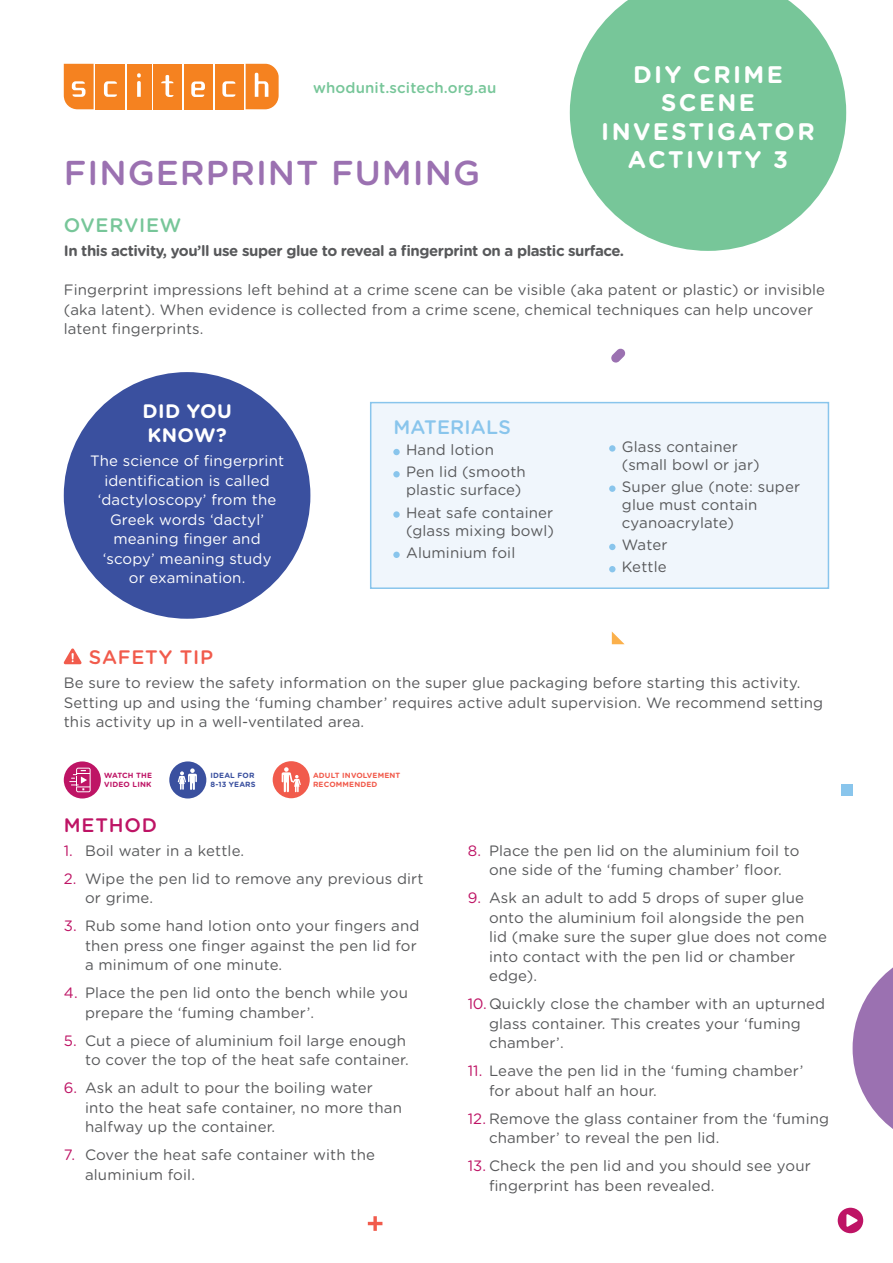
<style>
.page{position:relative;width:893px;height:1263px;background:#fff}
.page>*{position:absolute;margin:0;border:0;box-sizing:border-box;transform-origin:0 0}
.t1{font:500 34.5px "Gotham Rounded";letter-spacing:.03em;color:#9b71b1}
.t2{font:700 24px/28.5px "Gotham Rounded";letter-spacing:.1em;color:#fff;text-align:center}
.t3{font:700 19.5px/24px "Gotham Rounded";letter-spacing:.02em;color:#fff}
.t4{font:500 19.5px "Gotham Rounded";letter-spacing:.01em;color:#89c5ec}
.t5{font:500 19.5px "Gotham Rounded";letter-spacing:.04em;color:#f15b4c}
.t6{font:500 19.5px "Gotham Rounded";letter-spacing:.04em;color:#77c699}
.t7{font:500 19.5px "Gotham Rounded";letter-spacing:.04em;color:#be1465}
.t8{font:15px/19.5px "Gotham Rounded";letter-spacing:.01em;color:#58595b}
.t9{font:15px/19.5px "Gotham Rounded";letter-spacing:.01em;color:#fff;text-align:center}
.t10{font:700 15px "Gotham Rounded";letter-spacing:-.03em;color:#58595b}
.t11{font:500 15px "Gotham Rounded";letter-spacing:.01em;color:#77c699}
.t12{font:700 7.5px/9px "Gotham Rounded";letter-spacing:.02em;color:#f15b4c}
.t13{font:700 7.5px/9px "Gotham Rounded";letter-spacing:.02em;color:#be1465}
.t14{font:700 7.5px/9px "Gotham Rounded";letter-spacing:.02em;color:#3a509f}
.s1{color:#be1465}
</style>
<div class="page">
<div style="left:370px;top:402px;width:459px;height:187px;background:#f0f6fc;border:2px solid #89c5ec"></div>
<div style="left:393px;top:449px;width:7px;height:6px;background:#89c5ec;border-radius:50%"></div>
<div style="left:393px;top:471px;width:7px;height:6px;background:#89c5ec;border-radius:50%"></div>
<div style="left:393px;top:511px;width:7px;height:7px;background:#89c5ec;border-radius:50%"></div>
<div style="left:393px;top:552px;width:7px;height:6px;background:#89c5ec;border-radius:50%"></div>
<div style="left:609px;top:445px;width:6px;height:7px;background:#89c5ec;border-radius:50%"></div>
<div style="left:609px;top:485px;width:6px;height:7px;background:#89c5ec;border-radius:50%"></div>
<svg style="left:609px;top:544px;width:6px;height:6px"></svg>
<svg style="left:609px;top:566px;width:6px;height:6px"></svg>
<svg style="left:570px;top:0;width:276px;height:251px;fill:#77c699"></svg>
<div style="left:96px;top:64px;width:29px;height:45px;background:#f58220"></div>
<div style="left:127px;top:64px;width:24px;height:45px;background:#f58220"></div>
<div style="left:154px;top:64px;width:28px;height:45px;background:#f58220"></div>
<div style="left:184px;top:64px;width:28px;height:45px;background:#f58220"></div>
<div style="left:215px;top:64px;width:28px;height:45px;background:#f58220"></div>
<svg style="left:64px;top:64px;width:30px;height:45px"></svg>
<svg style="left:104px;top:81px;width:13px;height:16px"></svg>
<svg style="left:137px;top:73px;width:4px;height:24px"></svg>
<svg style="left:161px;top:75px;width:12px;height:22px"></svg>
<svg style="left:246px;top:64px;width:33px;height:45px"></svg>
<svg style="left:222px;top:81px;width:13px;height:16px"></svg>
<svg style="left:191px;top:81px;width:14px;height:16px"></svg>
<svg style="left:64px;top:648px;width:18px;height:16px"></svg>
<div style="left:64px;top:372px;width:246px;height:247px;background:#3a509f;border-radius:50%"></div>
<svg style="left:612px;top:631px;width:13px;height:13px"></svg>
<svg style="left:368px;top:1216px;width:14px;height:15px"></svg>
<svg style="left:611px;top:348px;width:15px;height:15px"></svg>
<div style="left:841px;top:784px;width:12px;height:12px;background:#89c5ec"></div>
<svg style="left:853px;top:967px;width:40px;height:162px"></svg>
<div style="left:838px;top:1208px;width:25px;height:25px;background:#be1465;border-radius:50%"></div>
<svg style="left:846px;top:1214px;width:11px;height:13px"></svg>
<div style="left:64px;top:761px;width:37px;height:37px;background:#be1465;border-radius:50%"></div>
<svg style="left:69px;top:768px;width:22px;height:24px"></svg>
<div style="left:273px;top:761px;width:37px;height:37px;background:#f15b4c;border-radius:50%"></div>
<svg style="left:282px;top:767px;width:19px;height:25px"></svg>
<div style="left:169px;top:761px;width:37px;height:37px;background:#3a509f;border-radius:50%"></div>
<svg style="left:178px;top:768px;width:19px;height:22px"></svg>
<p class="t11" style="left:313px;top:77px;width:185px">whodunit.scitech.org.au</p>
<h1 class="t1" style="left:64px;top:148px;width:418px">FINGERPRINT FUMING</h1>
<h2 class="t2" style="left:601px;top:59px;width:215px">DIY CRIME<br>SCENE<br>INVESTIGATOR<br>ACTIVITY 3</h2>
<h3 class="t6" style="left:64px;top:212px;width:119px">OVERVIEW</h3>
<p class="t10" style="left:64px;top:240px;width:562px">In this activity, you’ll use super glue to reveal a fingerprint on a plastic surface.</p>
<p class="t8" style="left:64px;top:279px;width:763px">Fingerprint impressions left behind at a crime scene can be visible (aka patent or plastic) or invisible (aka latent). When evidence is collected from a crime scene, chemical techniques can help uncover latent fingerprints.</p>
<h3 class="t3" style="left:142px;top:399px;width:91px">DID YOU<br>KNOW?</h3>
<p class="t9" style="left:90px;top:450px;width:196px">The science of fingerprint identification is called ‘dactyloscopy’ from the<br>Greek words ‘dactyl’ meaning finger and ‘scopy’ meaning study<br>or examination.</p>
<h3 class="t4" style="left:393px;top:414px;width:119px">MATERIALS</h3>
<p class="t8" style="left:406px;top:438px;width:121px;line-height:22.2px">Hand lotion<br>Pen lid (smooth</p>
<p class="t8" style="left:406px;top:478px;width:149px;line-height:22.2px">plastic surface)<br>Heat safe container</p>
<p class="t8" style="left:406px;top:519px;width:149px;line-height:22.2px">(glass mixing bowl)<br>Aluminium foil</p>
<p class="t8" style="left:622px;top:437px;width:139px;line-height:18px">Glass container (small bowl or jar)</p>
<p class="t8" style="left:622px;top:477px;width:180px;line-height:18px">Super glue (note: super glue must contain cyanoacrylate)</p>
<p class="t8" style="left:622px;top:533px;width:47px;line-height:22.2px">Water<br>Kettle</p>
<h3 class="t5" style="left:89px;top:643px;width:126px">SAFETY TIP</h3>
<p class="t8" style="left:64px;top:672px;width:761px">Be sure to review the safety information on the super glue packaging before starting this activity.<br>Setting up and using the ‘fuming chamber’ requires active adult supervision. We recommend setting this activity up in a well-ventilated area.</p>
<p class="t13" style="left:104px;top:771px;width:49px">WATCH THE<br>VIDEO LINK</p>
<p class="t14" style="left:210px;top:771px;width:47px">IDEAL FOR<br>8-13 YEARS</p>
<p class="t12" style="left:313px;top:770px;width:89px">ADULT INVOLVEMENT<br>RECOMMENDED</p>
<h3 class="t7" style="left:64px;top:811px;width:95px">METHOD</h3>
<p class="t8" style="left:64px;top:840px;width:182px"><span class="s1">1.</span> Boil water in a kettle.</p>
<p class="t8" style="left:85px;top:868px;width:340px;text-indent:-21px"><span class="s1">2.</span> Wipe the pen lid to remove any previous dirt or grime.</p>
<p class="t8" style="left:85px;top:916px;width:336px;text-indent:-21px"><span class="s1">3.</span> Rub some hand lotion onto your fingers and then press one finger against the pen lid for a minimum of one minute.</p>
<p class="t8" style="left:85px;top:983px;width:324px;text-indent:-21px"><span class="s1">4.</span> Place the pen lid onto the bench while you prepare the ‘fuming chamber’.</p>
<p class="t8" style="left:64px;top:1030px;width:346px;text-align:right"><span class="s1">5.</span> Cut a piece of aluminium foil large enough to cover the top of the heat safe container.</p>
<p class="t8" style="left:85px;top:1078px;width:318px;text-indent:-21px"><span class="s1">6.</span> Ask an adult to pour the boiling water into the heat safe container, no more than halfway up the container.</p>
<p class="t8" style="left:85px;top:1145px;width:291px;text-indent:-21px"><span class="s1">7.</span> Cover the heat safe container with the aluminium foil.</p>
<p class="t8" style="left:468px;top:840px;width:333px;text-align:center"><span class="s1">8.</span> Place the pen lid on the aluminium foil to one side of the ‘fuming chamber’ floor.</p>
<p class="t8" style="left:489px;top:888px;width:340px;text-indent:-21px"><span class="s1">9.</span> Ask an adult to add 5 drops of super glue onto the aluminium foil alongside the pen<br>lid (make sure the super glue does not come into contact with the pen lid or chamber edge).</p>
<p class="t8" style="left:489px;top:994px;width:338px;text-indent:-21px"><span class="s1">10.</span>Quickly close the chamber with an upturned glass container. This creates your ‘fuming chamber’.</p>
<p class="t8" style="left:489px;top:1061px;width:316px;text-indent:-21px"><span class="s1">11.</span> Leave the pen lid in the ‘fuming chamber’ for about half an hour.</p>
<p class="t8" style="left:489px;top:1108px;width:342px;text-indent:-21px"><span class="s1">12.</span> Remove the glass container from the ‘fuming chamber’ to reveal the pen lid.</p>
<p class="t8" style="left:489px;top:1156px;width:323px;text-indent:-21px"><span class="s1">13.</span> Check the pen lid and you should see your fingerprint has been revealed.</p>
</div>
